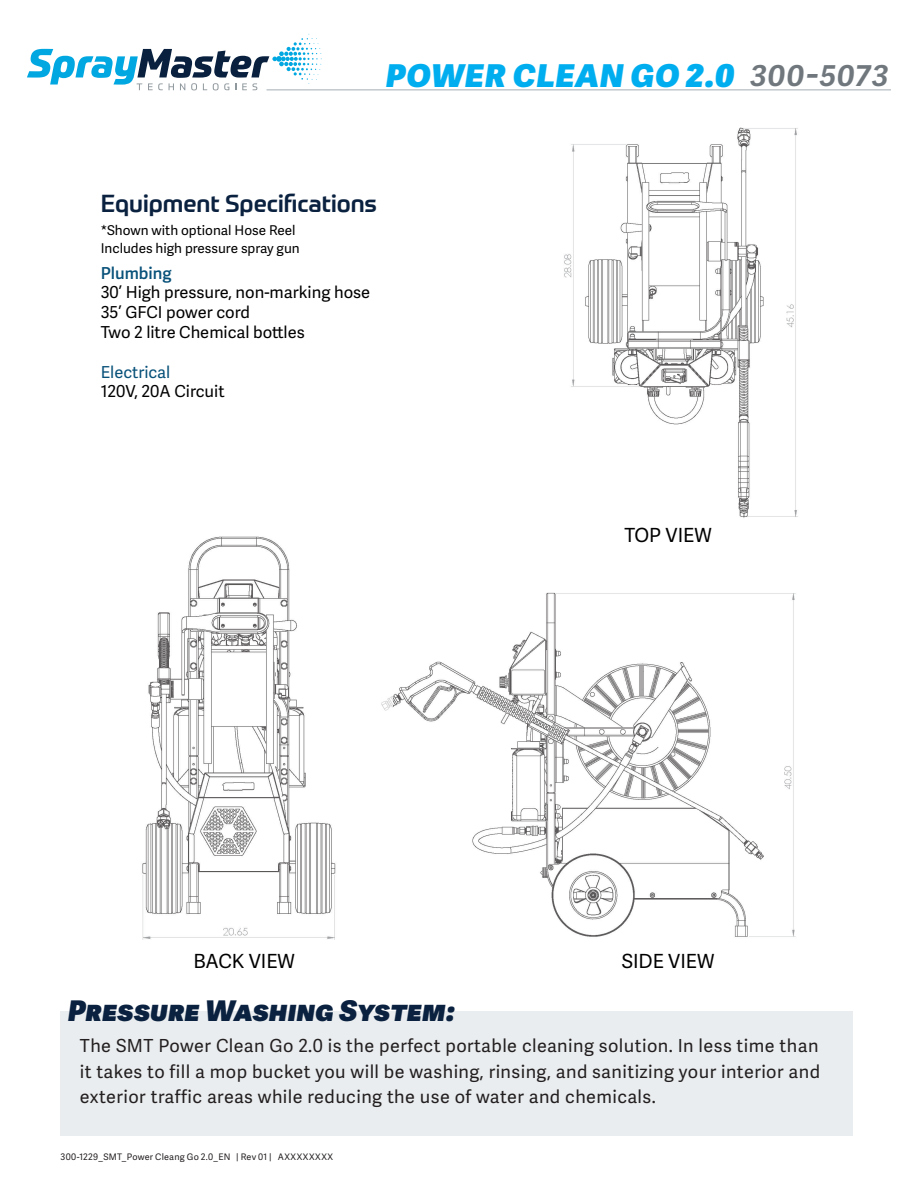
<style>
.page{position:relative;width:918px;height:1188px;background:#fff}
.page>*{position:absolute;margin:0;border:0;box-sizing:border-box;transform-origin:0 0}
.t1{font:italic 600 37.5px "Adelle Sans";letter-spacing:.01em;color:#70787e}
.t2{font:italic 800 31.5px "Adelle Sans";letter-spacing:.03em;color:#00aeef}
.t3{font:italic 800 28.5px "Adelle Sans";letter-spacing:.015em;color:#0a213f}
.t4{font:500 24px "Prometo";color:#0a213f}
.t5{font:19.5px "Adelle Sans";color:#000}
.t6{font:18px/25.5px "Adelle Sans";letter-spacing:.025em;color:#231f20;text-align:justify}
.t7{font:16.5px "Adelle Sans";color:#000}
.t8{font:16.5px "Adelle Sans";color:#085179}
.t9{font:600 16.5px "Adelle Sans";color:#085179}
.t10{font:13.5px "Adelle Sans";color:#000}
.t11{font:9px "Adelle Sans";letter-spacing:.025em;color:#231f20}
</style>
<div class="page">
<svg style="left:27px;top:34px;width:295px;height:56px"></svg>
<hr style="left:267px;top:89px;width:624px;height:1px;background:#aeb6bb">
<div style="left:61px;top:1011px;width:792px;height:125px;background:#e4e8ea"></div>
<img style="left:392px;top:592px;width:404px;height:345px">
<img style="left:142px;top:536px;width:250px;height:404px">
<img style="left:564px;top:127px;width:234px;height:391px">
<p class="t2" style="left:386px;top:55px;width:350px">POWER CLEAN GO 2.0</p>
<p class="t1" style="left:750px;top:46px;width:141px">300-5073</p>
<p class="t4" style="left:101px;top:189px;width:278px">Equipment Specifications</p>
<p class="t10" style="left:101px;top:222px;width:196px">*Shown with optional Hose Reel</p>
<p class="t10" style="left:101px;top:240px;width:201px">Includes high pressure spray gun</p>
<p class="t9" style="left:101px;top:261px;width:72px">Plumbing</p>
<p class="t7" style="left:101px;top:283px;width:271px">30’ High pressure, non-marking hose</p>
<p class="t7" style="left:101px;top:303px;width:151px">35’ GFCI power cord</p>
<p class="t7" style="left:101px;top:323px;width:206px">Two 2 litre Chemical bottles</p>
<p class="t8" style="left:101px;top:362px;width:71px">Electrical</p>
<p class="t7" style="left:101px;top:382px;width:125px">120V, 20A Circuit</p>
<p class="t5" style="left:624px;top:524px;width:89px">TOP VIEW</p>
<p class="t5" style="left:193px;top:950px;width:103px">BACK VIEW</p>
<p class="t5" style="left:622px;top:950px;width:94px">SIDE VIEW</p>
<p class="t3" style="left:68px;top:992px;width:389px">Pressure Washing System:</p>
<p class="t6" style="left:80px;top:1034px;width:742px">The SMT Power Clean Go 2.0 is the perfect portable cleaning solution. In less time than it takes to fill a mop bucket you will be washing, rinsing, and sanitizing your interior and exterior traffic areas while reducing the use of water and chemicals.</p>
<p class="t11" style="left:61px;top:1152px;width:274px">300-1229_SMT_Power Cleang Go 2.0_EN | Rev 01 | AXXXXXXXX</p>
</div>
